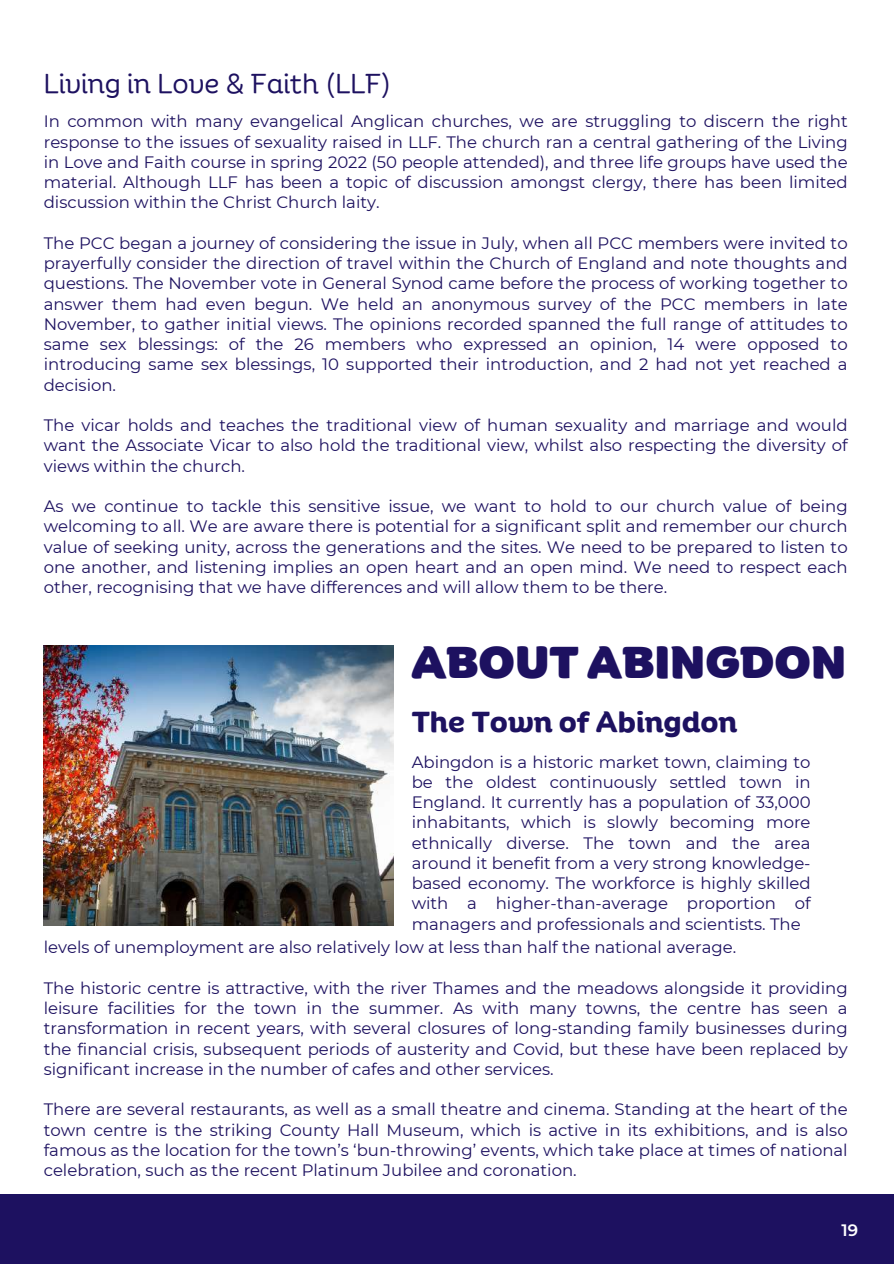
<style>
.page{position:relative;width:894px;height:1264px;background:#fff}
.page>*{position:absolute;margin:0;border:0;box-sizing:border-box;transform-origin:0 0}
.t1{font:900 43.35px "Binate Display";color:#1d1160}
.t2{font:700 28.2px "Binate Display";color:#1d1160}
.t3{font:26.7px "Binate Display";color:#1d1160}
.t4{font:16.5px/20.2px "Montserrat";color:#1d1160;text-align:justify}
.t5{font:600 16.5px "Montserrat";color:#fff}
</style>
<div class="page">
<div style="left:0;top:1194px;width:893px;height:69px;background:#1d1160"></div>
<img style="left:44px;top:645px;width:350px;height:280px">
<h3 class="t3" style="left:44px;top:59px;width:349px">Living in Love &amp; Faith (LLF)</h3>
<p class="t4" style="left:44px;top:111px;width:805px">In common with many evangelical Anglican churches, we are struggling to discern the right response to the issues of sexuality raised in LLF. The church ran a central gathering of the Living in Love and Faith course in spring 2022 (50 people attended), and three life groups have used the material. Although LLF has been a topic of discussion amongst clergy, there has been limited discussion within the Christ Church laity.</p>
<p class="t4" style="left:44px;top:233px;width:805px">The PCC began a journey of considering the issue in July, when all PCC members were invited to prayerfully consider the direction of travel within the Church of England and note thoughts and questions. The November vote in General Synod came before the process of working together to answer them had even begun. We held an anonymous survey of the PCC members in late November, to gather initial views. The opinions recorded spanned the full range of attitudes to same sex blessings: of the 26 members who expressed an opinion, 14 were opposed to introducing same sex blessings, 10 supported their introduction, and 2 had not yet reached a decision.</p>
<p class="t4" style="left:44px;top:415px;width:805px">The vicar holds and teaches the traditional view of human sexuality and marriage and would want the Associate Vicar to also hold the traditional view, whilst also respecting the diversity of views within the church.</p>
<p class="t4" style="left:44px;top:496px;width:805px">As we continue to tackle this sensitive issue, we want to hold to our church value of being welcoming to all. We are aware there is potential for a significant split and remember our church value of seeking unity, across the generations and the sites. We need to be prepared to listen to one another, and listening implies an open heart and an open mind. We need to respect each other, recognising that we have differences and will allow them to be there.</p>
<h1 class="t1" style="left:411px;top:621px;width:436px">ABOUT ABINGDON</h1>
<h2 class="t2" style="left:411px;top:695px;width:327px">The Town of Abingdon</h2>
<p class="t4" style="left:411px;top:751px;width:400px">Abingdon is a historic market town, claiming to be the oldest continuously settled town in England. It currently has a population of 33,000 inhabitants, which is slowly becoming more ethnically diverse. The town and the area around it benefit from a very strong knowledge&shy;based economy. The workforce is highly skilled with a higher-than-average proportion of managers and professionals and scientists. The</p>
<p class="t4" style="left:44px;top:937px;width:693px">levels of unemployment are also relatively low at less than half the national average.</p>
<p class="t4" style="left:44px;top:977px;width:805px">The historic centre is attractive, with the river Thames and the meadows alongside it providing leisure facilities for the town in the summer. As with many towns, the centre has seen a transformation in recent years, with several closures of long-standing family businesses during the financial crisis, subsequent periods of austerity and Covid, but these have been replaced by significant increase in the number of cafes and other services.</p>
<p class="t4" style="left:44px;top:1099px;width:805px">There are several restaurants, as well as a small theatre and cinema. Standing at the heart of the town centre is the striking County Hall Museum, which is active in its exhibitions, and is also famous as the location for the town’s ‘bun-throwing’ events, which take place at times of national celebration, such as the recent Platinum Jubilee and coronation.</p>
<p class="t5" style="left:841px;top:1219px;width:18px">19</p>
</div>
